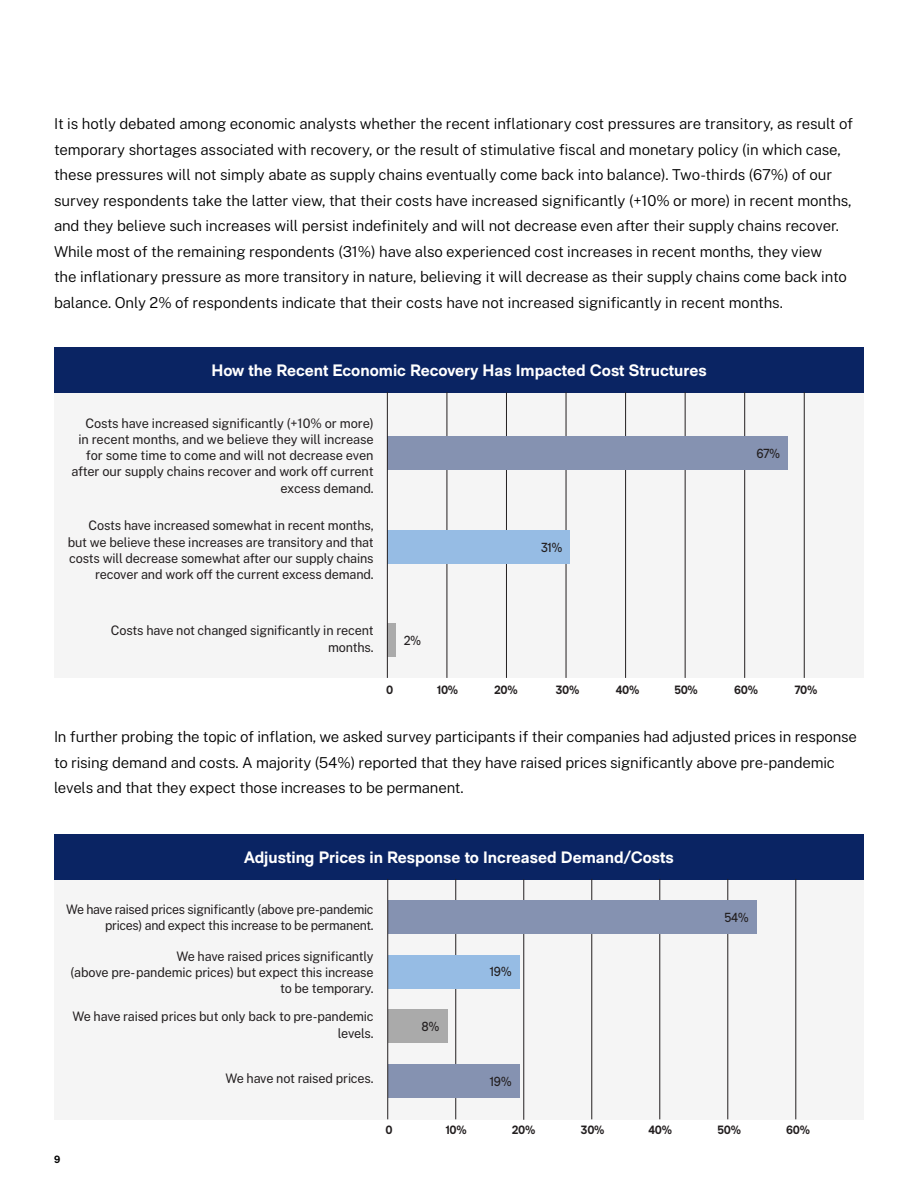
<style>
.page{position:relative;width:918px;height:1188px;background:#fff}
.page>*{position:absolute;margin:0;border:0;box-sizing:border-box;transform-origin:0 0}
.t1{font:700 16.5px "RM Neue";color:#fff}
.t2{font:300 15px/25.5px "Public Sans";letter-spacing:-.01em;color:#000}
.t3{font:13.2px/16.2px "Public Sans";letter-spacing:-.01em;color:#231f20;text-align:right;scale:.96 1}
.t4{font:13.2px/16.2px "Public Sans";letter-spacing:-.01em;color:#231f20;text-align:right}
.t5{font:13.2px/16.2px "Public Sans";letter-spacing:-.01em;color:#231f20;text-align:right;scale:.94 1}
.t6{font:13.2px "RM Neue";letter-spacing:-.025em;color:#231f20;scale:.96 1}
.t7{font:700 12px "RM Neue";letter-spacing:-.025em;color:#231f20;scale:.96 1}
.t8{font:700 10.5px "RM Neue";color:#000}
</style>
<div class="page">
<div style="left:54px;top:392px;width:810px;height:286px;background:#f5f5f5"></div>
<div style="left:54px;top:879px;width:810px;height:241px;background:#f5f5f5"></div>
<div style="left:54px;top:347px;width:810px;height:45px;background:#0a2463"></div>
<div style="left:54px;top:834px;width:810px;height:45px;background:#0a2463"></div>
<hr style="left:447px;top:392px;width:1px;height:286px;background:#231f20">
<hr style="left:455px;top:879px;width:1px;height:240px;background:#231f20">
<hr style="left:566px;top:392px;width:1px;height:286px;background:#231f20">
<hr style="left:592px;top:879px;width:1px;height:240px;background:#231f20">
<hr style="left:506px;top:392px;width:1px;height:286px;background:#231f20">
<hr style="left:524px;top:879px;width:1px;height:241px;background:#231f20">
<hr style="left:685px;top:392px;width:1px;height:286px;background:#231f20">
<hr style="left:728px;top:879px;width:1px;height:240px;background:#231f20">
<hr style="left:744px;top:392px;width:1px;height:286px;background:#231f20">
<hr style="left:796px;top:879px;width:1px;height:240px;background:#231f20">
<hr style="left:804px;top:392px;width:1px;height:286px;background:#231f20">
<hr style="left:625px;top:392px;width:1px;height:286px;background:#231f20">
<hr style="left:660px;top:879px;width:1px;height:240px;background:#231f20">
<div style="left:388px;top:623px;width:8px;height:34px;background:#aaa"></div>
<div style="left:388px;top:1009px;width:59px;height:34px;background:#aaa"></div>
<div style="left:388px;top:1064px;width:131px;height:33px;background:#8592b1"></div>
<div style="left:387px;top:437px;width:401px;height:33px;background:#8592b1"></div>
<div style="left:388px;top:900px;width:369px;height:34px;background:#8592b1"></div>
<div style="left:388px;top:530px;width:182px;height:34px;background:#96bce4"></div>
<div style="left:388px;top:955px;width:131px;height:33px;background:#96bce4"></div>
<hr style="left:387px;top:392px;width:1px;height:286px;background:#231f20">
<hr style="left:387px;top:879px;width:1px;height:240px;background:#231f20">
<p class="t2" style="left:54px;top:110px;width:801px">It is hotly debated among economic analysts whether the recent inflationary cost pressures are transitory, as result of temporary shortages associated with recovery, or the result of stimulative fiscal and monetary policy (in which case, these pressures will not simply abate as supply chains eventually come back into balance). Two-thirds (67%) of our survey respondents take the latter view, that their costs have increased significantly (+10% or more) in recent months, and they believe such increases will persist indefinitely and will not decrease even after their supply chains recover.<br>While most of the remaining respondents (31%) have also experienced cost increases in recent months, they view<br>the inflationary pressure as more transitory in nature, believing it will decrease as their supply chains come back into balance. Only 2% of respondents indicate that their costs have not increased significantly in recent months.</p>
<p class="t1" style="left:211px;top:360px;width:497px">How the Recent Economic Recovery Has Impacted Cost Structures</p>
<p class="t4" style="left:71px;top:414px;width:304px">Costs have increased significantly (+10% or more)<br>in recent months, and we believe they will increase for some time to come and will not decrease even after our supply chains recover and work off current excess demand.</p>
<p class="t3" style="left:68px;top:517px;width:320px">Costs have increased somewhat in recent months, but we believe these increases are transitory and that costs will decrease somewhat after our supply chains recover and work off the current excess demand.</p>
<p class="t3" style="left:111px;top:622px;width:275px">Costs have not changed significantly in recent months.</p>
<p class="t6" style="left:404px;top:632px;width:19px">2%</p>
<p class="t6" style="left:541px;top:539px;width:24px">31%</p>
<p class="t6" style="left:756px;top:446px;width:26px">67%</p>
<p class="t7" style="left:386px;top:683px;width:9px">0</p>
<p class="t7" style="left:437px;top:683px;width:24px">10%</p>
<p class="t7" style="left:495px;top:683px;width:26px">20%</p>
<p class="t7" style="left:556px;top:683px;width:26px">30%</p>
<p class="t7" style="left:616px;top:683px;width:26px">40%</p>
<p class="t7" style="left:674px;top:683px;width:26px">50%</p>
<p class="t7" style="left:734px;top:683px;width:26px">60%</p>
<p class="t7" style="left:795px;top:683px;width:25px">70%</p>
<p class="t2" style="left:54px;top:723px;width:805px">In further probing the topic of inflation, we asked survey participants if their companies had adjusted prices in response to rising demand and costs. A majority (54%) reported that they have raised prices significantly above pre-pandemic levels and that they expect those increases to be permanent.</p>
<p class="t1" style="left:244px;top:847px;width:431px">Adjusting Prices in Response to Increased Demand/Costs</p>
<p class="t5" style="left:66px;top:900px;width:329px">We have raised prices significantly (above pre-pandemic prices) and expect this increase to be permanent.</p>
<p class="t3" style="left:176px;top:947px;width:207px">We have raised prices significantly</p>
<p class="t3" style="left:71px;top:963px;width:317px">(above pre-pandemic prices) but expect this increase to be temporary.</p>
<p class="t3" style="left:72px;top:1008px;width:315px">We have raised prices but only back to pre-pandemic levels.</p>
<p class="t3" style="left:225px;top:1069px;width:156px">We have not raised prices.</p>
<p class="t6" style="left:421px;top:1018px;width:20px">8%</p>
<p class="t6" style="left:490px;top:964px;width:24px">19%</p>
<p class="t6" style="left:490px;top:1073px;width:24px">19%</p>
<p class="t6" style="left:725px;top:909px;width:27px">54%</p>
<p class="t8" style="left:54px;top:1153px;width:8px">9</p>
<p class="t7" style="left:386px;top:1123px;width:9px">0</p>
<p class="t7" style="left:446px;top:1123px;width:24px">10%</p>
<p class="t7" style="left:512px;top:1123px;width:26px">20%</p>
<p class="t7" style="left:581px;top:1123px;width:26px">30%</p>
<p class="t7" style="left:648px;top:1123px;width:26px">40%</p>
<p class="t7" style="left:717px;top:1123px;width:26px">50%</p>
<p class="t7" style="left:786px;top:1123px;width:26px">60%</p>
</div>
